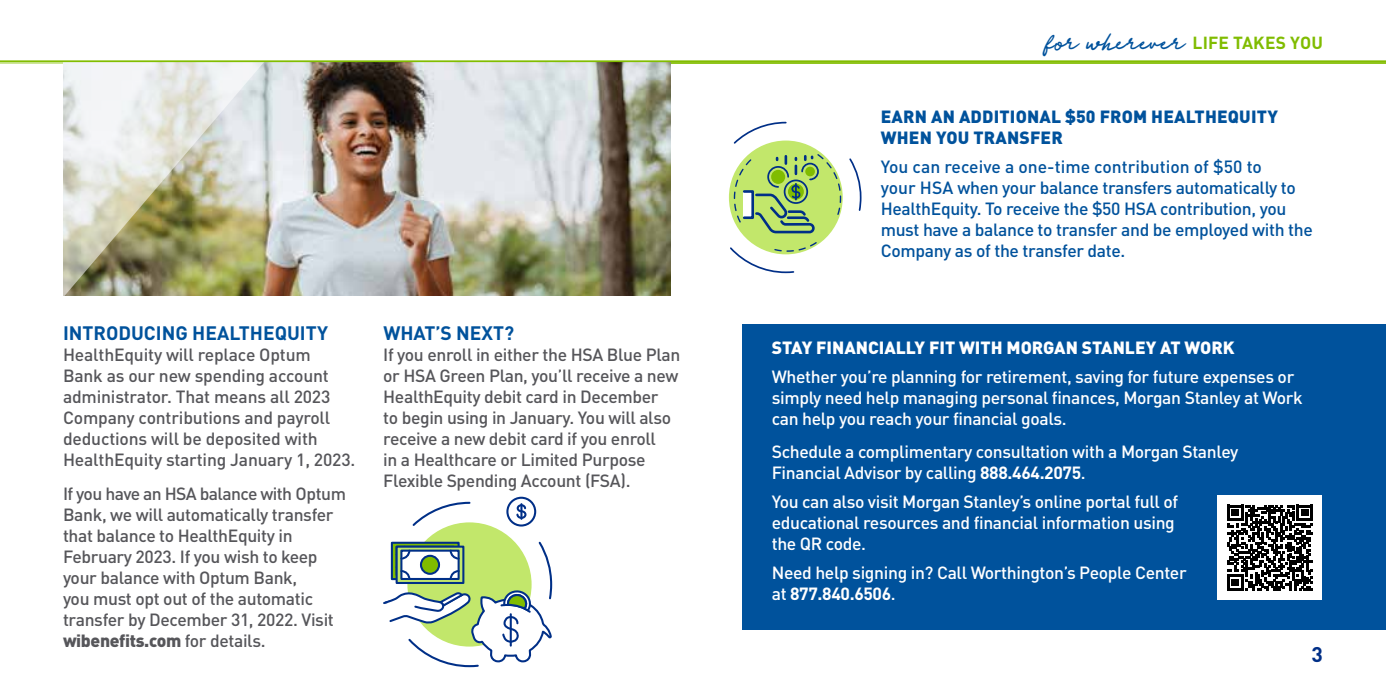
<style>
.page{position:relative;width:1386px;height:693px;background:#fff}
.page>*{position:absolute;margin:0;border:0;box-sizing:border-box;transform-origin:0 0}
.t1{font:700 21px "DINOT";color:#002f87}
.t2{font:700 19.25px "DINOT";color:#00529c}
.t3{font:500 17.5px/21px "DINOT";letter-spacing:-.02em;color:#56565a}
.t4{font:500 17.5px/21px "DINOT";letter-spacing:-.02em;color:#fff}
.t5{font:500 17.5px/21px "DINOT";letter-spacing:-.02em;color:#00529c}
.t6{font:900 17.5px/21px "DINOT";letter-spacing:.01em;color:#00529c}
.t7{font:900 17.5px "DINOT";color:#fff}
.t8{font:700 17.32px "DINOT";letter-spacing:.01em;color:#80bc00}
.s1{font-weight:900}
.s2{font-family:"Aurora Script";font-weight:400;font-size:31.5px;color:#00529c}
.s3{font-weight:700}
</style>
<div class="page">
<hr style="left:0;top:62px;width:1386px;height:2px;background:#82bd00">
<img style="left:0;top:62px;width:696px;height:463px">
<div style="left:742px;top:324px;width:644px;height:306px;background:#00529c"></div>
<div style="left:729px;top:141px;width:114px;height:113px;background:#c2e76b;border-radius:50%"></div>
<svg style="left:733px;top:121px;width:55px;height:24px"></svg>
<svg style="left:849px;top:158px;width:13px;height:53px"></svg>
<svg style="left:730px;top:242px;width:87px;height:32px"></svg>
<svg style="left:734px;top:154px;width:107px;height:81px"></svg>
<hr style="left:0;top:60px;width:1386px;height:2px;background:#82bd00">
<div style="left:1218px;top:496px;width:104px;height:104px;background:#fff"></div>
<svg style="left:1227px;top:505px;width:86px;height:86px"></svg>
<div style="left:407px;top:522px;width:125px;height:125px;background:#c2e76b;border-radius:50%"></div>
<svg style="left:411px;top:501px;width:61px;height:27px"></svg>
<svg style="left:383px;top:540px;width:170px;height:128px"></svg>
<svg style="left:507px;top:498px;width:28px;height:28px"></svg>
<div style="left:506px;top:497px;width:30px;height:30px;border:2px solid #002f87;border-radius:50%"></div>
<svg style="left:515px;top:503px;width:13px;height:17px"></svg>
<p class="t2" style="left:63px;top:321px;width:266px">INTRODUCING HEALTHEQUITY</p>
<p class="t3" style="left:63px;top:344px;width:294px">HealthEquity will replace Optum<br>Bank as our new spending account administrator. That means all 2023<br>Company contributions and payroll deductions will be deposited with HealthEquity starting January 1, 2023.</p>
<p class="t3" style="left:63px;top:482px;width:285px">If you have an HSA balance with Optum Bank, we will automatically transfer that balance to HealthEquity in February 2023. If you wish to keep your balance with Optum Bank,<br>you must opt out of the automatic transfer by December 31, 2022. Visit <span class="s1">wibenefits.com</span> for details.</p>
<p class="t2" style="left:383px;top:321px;width:132px">WHAT’S NEXT?</p>
<p class="t3" style="left:383px;top:344px;width:299px">If you enroll in either the HSA Blue Plan or HSA Green Plan, you’ll receive a new HealthEquity debit card in December<br>to begin using in January. You will also receive a new debit card if you enroll<br>in a Healthcare or Limited Purpose Flexible Spending Account (FSA).</p>
<p class="t8" style="left:1046px;top:32px;width:279px"><span class="s2">for wherever</span> LIFE TAKES YOU</p>
<p class="t6" style="left:881px;top:106px;width:399px">EARN AN ADDITIONAL $50 FROM HEALTHEQUITY<br>WHEN YOU TRANSFER</p>
<p class="t5" style="left:881px;top:156px;width:434px">You can receive a one-time contribution of $50 to<br>your HSA when your balance transfers automatically to HealthEquity. To receive the $50 HSA contribution, you must have a balance to transfer and be employed with the Company as of the transfer date.</p>
<p class="t7" style="left:772px;top:336px;width:464px">STAY FINANCIALLY FIT WITH MORGAN STANLEY AT WORK</p>
<p class="t4" style="left:772px;top:366px;width:533px">Whether you’re planning for retirement, saving for future expenses or simply need help managing personal finances, Morgan Stanley at Work can help you reach your financial goals.</p>
<p class="t4" style="left:772px;top:441px;width:468px">Schedule a complimentary consultation with a Morgan Stanley<br>Financial Advisor by calling <span class="s3">888.464.2075</span>.</p>
<p class="t4" style="left:772px;top:491px;width:408px">You can also visit Morgan Stanley’s online portal full of educational resources and financial information using the QR code.</p>
<p class="t4" style="left:772px;top:562px;width:416px">Need help signing in? Call Worthington’s People Center at <span class="s3">877.840.6506</span>.</p>
<p class="t1" style="left:1312px;top:641px;width:13px">3</p>
</div>
